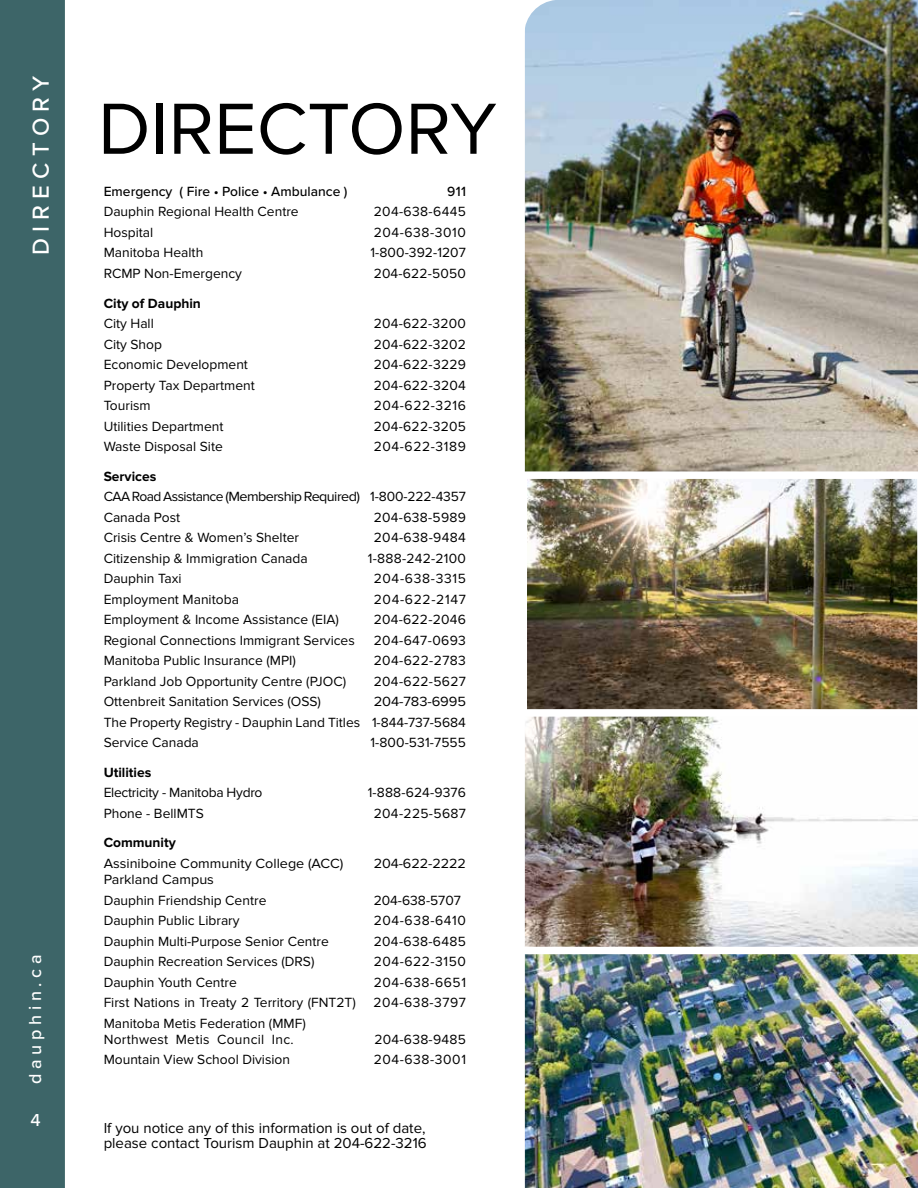
<style>
.page{position:relative;width:918px;height:1188px;background:#fff}
.page>*{position:absolute;margin:0;border:0;box-sizing:border-box;transform-origin:0 0}
.t1{font:75px "Proxima Nova";color:#000}
.t2{font:500 24px "Proxima Nova";color:#fff}
.t3{font:500 18px "Proxima Nova";color:#fff}
.t4{font:15px/15px "Proxima Nova";color:#000}
.t5{font:13.8px/16px "Proxima Nova";color:#000}
.t6{font:13.8px "Proxima Nova";letter-spacing:.02em;color:#000}
.t7{font:13.8px/20.5px "Proxima Nova";color:#000;scale:1.04 1}
.t8{font:13.8px/20.5px "Proxima Nova";color:#000;text-align:justify;scale:1.06 1}
.t9{font:13.8px "Proxima Nova";letter-spacing:.045em;color:#000}
.t10{font:13.8px/20.5px "Proxima Nova";letter-spacing:-.035em;color:#000}
.t11{font:13.8px "Proxima Nova";letter-spacing:.025em;color:#000}
.t12{font:700 13.8px "Proxima Nova";color:#000}
.t13{font:13.8px "Proxima Nova";letter-spacing:.03em;color:#000}
.t14{font:500 13.8px "Proxima Nova";color:#000}
.t15{font:13.8px "Proxima Nova";letter-spacing:-.02em;color:#000}
.t16{font:13.8px "Proxima Nova";letter-spacing:.05em;color:#000}
.t17{font:13.8px "Proxima Nova";letter-spacing:.04em;color:#000}
</style>
<div class="page">
<div style="left:0;top:0;width:65px;height:1188px;background:#3d6568"></div>
<img style="left:525px;top:0;width:393px;height:471px">
<img style="left:527px;top:479px;width:390px;height:230px">
<img style="left:525px;top:717px;width:393px;height:471px">
<div style="left:525px;top:0;width:118px;height:41px;background:#accae4"></div>
<div style="left:504px;top:947px;width:414px;height:7px;background:#fff"></div>
<h2 class="t2" style="left:23px;top:255px;width:181px;rotate:-90deg">D I R E C T O R Y</h2>
<h3 class="t3" style="left:22px;top:1084px;width:131px;rotate:-90deg">d a u p h i n . c a</h3>
<h3 class="t3" style="left:31px;top:1106px;width:12px">4</h3>
<h1 class="t1" style="left:98px;top:86px;width:400px">DIRECTORY</h1>
<p class="t14" style="left:104px;top:181px;width:245px">Emergency ( Fire • Police • Ambulance )</p>
<p class="t14" style="left:447px;top:181px;width:20px">911</p>
<p class="t5" style="left:104px;top:204px;width:197px">Dauphin Regional Health Centre</p>
<p class="t11" style="left:374px;top:204px;width:94px">204-638-6445</p>
<p class="t5" style="left:104px;top:225px;width:51px">Hospital</p>
<p class="t9" style="left:374px;top:224px;width:94px">204-638-3010</p>
<p class="t5" style="left:104px;top:245px;width:101px">Manitoba Health</p>
<p class="t5" style="left:371px;top:245px;width:97px">1-800-392-1207</p>
<p class="t5" style="left:104px;top:266px;width:140px">RCMP Non-Emergency</p>
<p class="t5" style="left:374px;top:266px;width:94px">204-622-5050</p>
<p class="t12" style="left:104px;top:295px;width:99px">City of Dauphin</p>
<p class="t5" style="left:104px;top:316px;width:52px">City Hall</p>
<p class="t5" style="left:374px;top:316px;width:94px">204-622-3200</p>
<p class="t5" style="left:104px;top:336px;width:60px">City Shop</p>
<p class="t6" style="left:374px;top:336px;width:94px">204-622-3202</p>
<p class="t5" style="left:104px;top:357px;width:146px">Economic Development</p>
<p class="t6" style="left:374px;top:357px;width:94px">204-622-3229</p>
<p class="t5" style="left:104px;top:377px;width:153px">Property Tax Department</p>
<p class="t6" style="left:374px;top:377px;width:94px">204-622-3204</p>
<p class="t5" style="left:104px;top:398px;width:49px">Tourism</p>
<p class="t9" style="left:374px;top:398px;width:94px">204-622-3216</p>
<p class="t5" style="left:104px;top:418px;width:121px">Utilities Department</p>
<p class="t6" style="left:374px;top:418px;width:94px">204-622-3205</p>
<p class="t5" style="left:104px;top:439px;width:121px">Waste Disposal Site</p>
<p class="t9" style="left:374px;top:439px;width:94px">204-622-3189</p>
<p class="t12" style="left:104px;top:468px;width:54px">Services</p>
<p class="t10" style="left:104px;top:487px;width:364px">CAA Road Assistance (Membership Required) 1-800-222-4357<br>Canada Post</p>
<p class="t6" style="left:374px;top:509px;width:94px">204-638-5989</p>
<p class="t5" style="left:104px;top:530px;width:197px">Crisis Centre &amp; Women’s Shelter</p>
<p class="t13" style="left:374px;top:530px;width:94px">204-638-9484</p>
<p class="t5" style="left:104px;top:550px;width:206px">Citizenship &amp; Immigration Canada</p>
<p class="t6" style="left:368px;top:550px;width:100px">1-888-242-2100</p>
<p class="t5" style="left:104px;top:571px;width:80px">Dauphin Taxi</p>
<p class="t16" style="left:374px;top:571px;width:94px">204-638-3315</p>
<p class="t5" style="left:104px;top:591px;width:137px">Employment Manitoba</p>
<p class="t16" style="left:374px;top:591px;width:94px">204-622-2147</p>
<p class="t5" style="left:104px;top:612px;width:237px">Employment &amp; Income Assistance (EIA)</p>
<p class="t6" style="left:374px;top:612px;width:94px">204-622-2046</p>
<p class="t5" style="left:104px;top:632px;width:253px">Regional Connections Immigrant Services</p>
<p class="t13" style="left:374px;top:632px;width:94px">204-647-0693</p>
<p class="t5" style="left:104px;top:653px;width:194px">Manitoba Public Insurance (MPI)</p>
<p class="t13" style="left:374px;top:653px;width:94px">204-622-2783</p>
<p class="t5" style="left:104px;top:673px;width:244px">Parkland Job Opportunity Centre (PJOC)</p>
<p class="t11" style="left:374px;top:673px;width:94px">204-622-5627</p>
<p class="t5" style="left:104px;top:694px;width:219px">Ottenbreit Sanitation Services (OSS)</p>
<p class="t8" style="left:104px;top:692px;width:343px;text-indent:270px">204-783-6995<br>The Property Registry - Dauphin Land Titles 1-844-737-5684<br>Service Canada</p>
<p class="t5" style="left:370px;top:735px;width:97px">1-800-531-7555</p>
<p class="t12" style="left:104px;top:764px;width:49px">Utilities</p>
<p class="t15" style="left:104px;top:785px;width:160px">Electricity - Manitoba Hydro</p>
<p class="t5" style="left:368px;top:785px;width:100px">1-888-624-9376</p>
<p class="t5" style="left:104px;top:805px;width:102px">Phone - BellMTS</p>
<p class="t11" style="left:374px;top:805px;width:94px">204-225-5687</p>
<p class="t12" style="left:104px;top:835px;width:74px">Community</p>
<p class="t7" style="left:104px;top:853px;width:232px">Assiniboine Community College (ACC)</p>
<p class="t7" style="left:374px;top:853px;width:90px">204-622-2222</p>
<p class="t7" style="left:104px;top:869px;width:158px">Parkland Campus<br>Dauphin Friendship Centre</p>
<p class="t5" style="left:374px;top:892px;width:89px">204-638-5707</p>
<p class="t5" style="left:104px;top:913px;width:137px">Dauphin Public Library</p>
<p class="t9" style="left:374px;top:912px;width:94px">204-638-6410</p>
<p class="t5" style="left:104px;top:933px;width:227px">Dauphin Multi-Purpose Senior Centre</p>
<p class="t11" style="left:374px;top:933px;width:94px">204-638-6485</p>
<p class="t5" style="left:104px;top:954px;width:212px">Dauphin Recreation Services (DRS)</p>
<p class="t17" style="left:374px;top:954px;width:94px">204-622-3150</p>
<p class="t5" style="left:104px;top:974px;width:135px">Dauphin Youth Centre</p>
<p class="t9" style="left:374px;top:974px;width:94px">204-638-6651</p>
<p class="t5" style="left:104px;top:995px;width:254px">First Nations in Treaty 2 Territory (FNT2T)</p>
<p class="t17" style="left:373px;top:995px;width:94px">204-638-3797</p>
<p class="t5" style="left:104px;top:1015px;width:204px">Manitoba Metis Federation (MMF)<br>Northwest Metis Council Inc.</p>
<p class="t6" style="left:374px;top:1031px;width:93px">204-638-9485</p>
<p class="t5" style="left:104px;top:1052px;width:188px">Mountain View School Division</p>
<p class="t9" style="left:374px;top:1052px;width:94px">204-638-3001</p>
<p class="t4" style="left:104px;top:1121px;width:325px">If you notice any of this information is out of date, please contact Tourism Dauphin at 204-622-3216</p>
</div>
